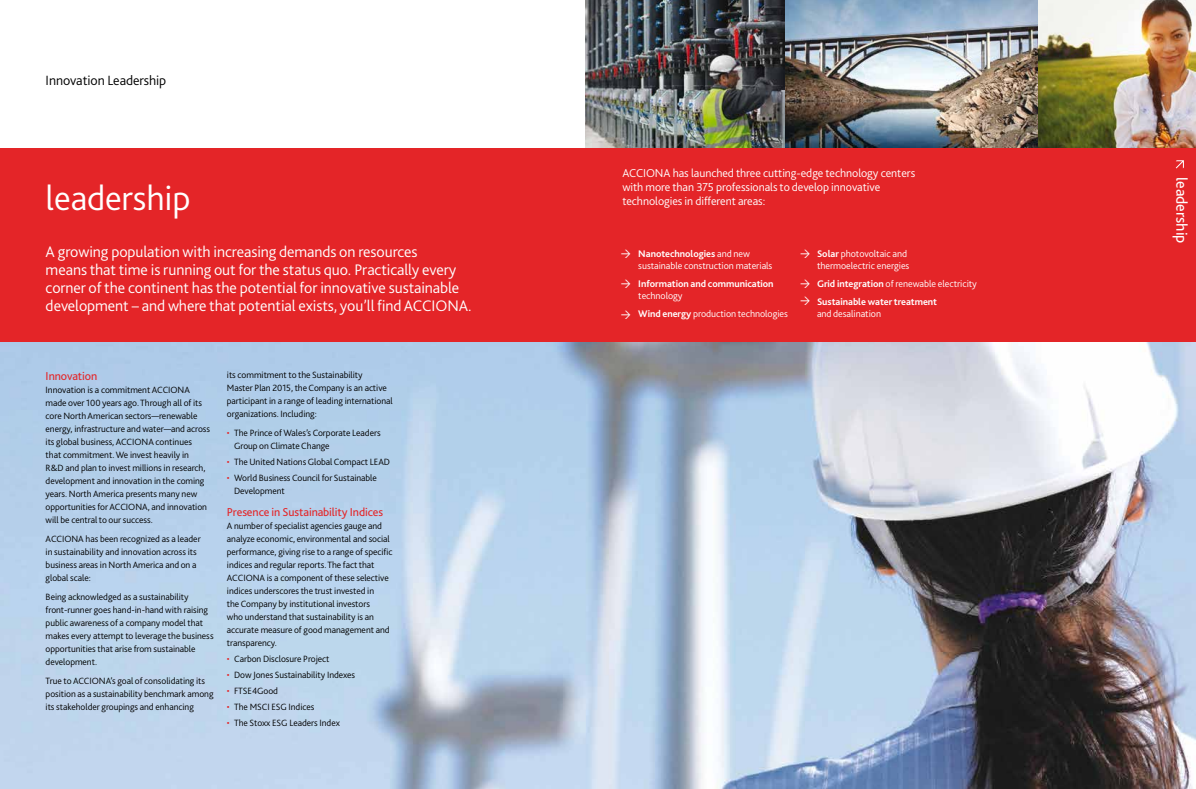
<style>
.page{position:relative;width:1196px;height:789px;background:#fff}
.page>*{position:absolute;margin:0;border:0;box-sizing:border-box;transform-origin:0 0}
.t1{font:300 36px "Bliss 2";letter-spacing:-.005em;color:#fff}
.t2{font:300 16px/18px "Bliss 2";letter-spacing:-.005em;color:#fff}
.t3{font:16px "Bliss 2";letter-spacing:-.005em;color:#fff}
.t4{font:300 14px "Bliss 2";letter-spacing:-.005em;color:#000}
.t5{font:300 12px/14px "Bliss 2";letter-spacing:-.005em;color:#fff}
.t6{font:12px "Bliss 2";letter-spacing:-.01em;color:#e42528}
.t7{font:300 10px/12px "Bliss 2";letter-spacing:-.005em;color:#fff}
.t8{font:700 10px/12px "Bliss 2";letter-spacing:-.005em;color:#fff}
.t9{font:300 9.5px/13px "Bliss 2";letter-spacing:-.005em;color:#000}
.s1{color:#e42528}
.s2{font-weight:700}
.s3{font-weight:300}
</style>
<div class="page">
<img style="left:1037px;top:0;width:159px;height:148px">
<img style="left:784px;top:0;width:253px;height:148px">
<img style="left:586px;top:0;width:198px;height:148px">
<img style="left:0;top:342px;width:1196px;height:446px">
<div style="left:0;top:148px;width:1196px;height:194px;background:#e42528"></div>
<svg style="left:1176px;top:160px;width:8px;height:8px"></svg>
<h1 class="t4" style="left:46px;top:71px;width:122px">Innovation Leadership</h1>
<h1 class="t1" style="left:46px;top:175px;width:146px">leadership</h1>
<h1 class="t2" style="left:46px;top:242px;width:427px">A growing population with increasing demands on resources<br>means that time is running out for the status quo. Practically every corner of the continent has the potential for innovative sustainable development – and where that potential exists, you’ll find ACCIONA.</h1>
<p class="t6" style="left:46px;top:368px;width:53px">Innovation</p>
<p class="t9" style="left:46px;top:383px;width:166px">Innovation is a commitment ACCIONA made over 100 years ago. Through all of its core North American sectors—renewable energy, infrastructure and water—and across its global business, ACCIONA continues that commitment. We invest heavily in<br>R&amp;D and plan to invest millions in research, development and innovation in the coming years. North America presents many new opportunities for ACCIONA, and innovation will be central to our success.</p>
<p class="t9" style="left:46px;top:532px;width:157px">ACCIONA has been recognized as a leader in sustainability and innovation across its business areas in North America and on a global scale:</p>
<p class="t9" style="left:46px;top:590px;width:169px">Being acknowledged as a sustainability front-runner goes hand-in-hand with raising public awareness of a company model that makes every attempt to leverage the business opportunities that arise from sustainable development.</p>
<p class="t9" style="left:46px;top:674px;width:169px">True to ACCIONA’s goal of consolidating its position as a sustainability benchmark among its stakeholder groupings and enhancing</p>
<p class="t9" style="left:227px;top:368px;width:167px">its commitment to the Sustainability<br>Master Plan 2015, the Company is an active participant in a range of leading international organizations. Including:</p>
<p class="t9" style="left:234px;top:426px;width:148px;text-indent:-7px"><span class="s1">•</span> The Prince of Wales’s Corporate Leaders<br>Group on Climate Change</p>
<p class="t9" style="left:227px;top:455px;width:165px"><span class="s1">•</span> The United Nations Global Compact LEAD</p>
<p class="t9" style="left:234px;top:471px;width:144px;text-indent:-7px"><span class="s1">•</span> World Business Council for Sustainable<br>Development</p>
<p class="t6" style="left:227px;top:504px;width:158px">presence in Sustainability Indices</p>
<p class="t9" style="left:227px;top:519px;width:167px">A number of specialist agencies gauge and analyze economic, environmental and social performance, giving rise to a range of specific indices and regular reports. The fact that ACCIONA is a component of these selective indices underscores the trust invested in<br>the Company by institutional investors<br>who understand that sustainability is an accurate measure of good management and transparency.</p>
<p class="t9" style="left:227px;top:652px;width:104px"><span class="s1">•</span> Carbon Disclosure Project</p>
<p class="t9" style="left:227px;top:668px;width:130px"><span class="s1">•</span> Dow Jones Sustainability Indexes</p>
<p class="t9" style="left:227px;top:684px;width:53px"><span class="s1">•</span> FTSE4Good</p>
<p class="t9" style="left:227px;top:700px;width:89px"><span class="s1">•</span> The MSCI ESG Indices</p>
<p class="t9" style="left:227px;top:716px;width:114px"><span class="s1">•</span> The Stoxx ESG Leaders Index</p>
<h1 class="t5" style="left:622px;top:166px;width:294px">ACCIONA has launched three cutting-edge technology centers with more than 375 professionals to develop innovative technologies in different areas:</h1>
<h1 class="t7" style="left:638px;top:247px;width:136px"><span class="s2">Nanotechnologies</span> and new sustainable construction materials</h1>
<h1 class="t8" style="left:638px;top:277px;width:137px">Information and communication <span class="s3">technology</span></h1>
<h1 class="t7" style="left:638px;top:307px;width:151px"><span class="s2">wind energy</span> production technologies</h1>
<h1 class="t7" style="left:817px;top:247px;width:94px"><span class="s2">solar</span> photovoltaic and thermoelectric energies</h1>
<h1 class="t8" style="left:817px;top:274px;width:161px;line-height:18px">grid integration <span class="s3">of renewable electricity </span>sustainable water treatment</h1>
<h1 class="t7" style="left:817px;top:307px;width:66px">and desalination</h1>
<h1 class="t3" style="left:1191px;top:177px;width:68px;rotate:90deg">leadership</h1>
</div>
